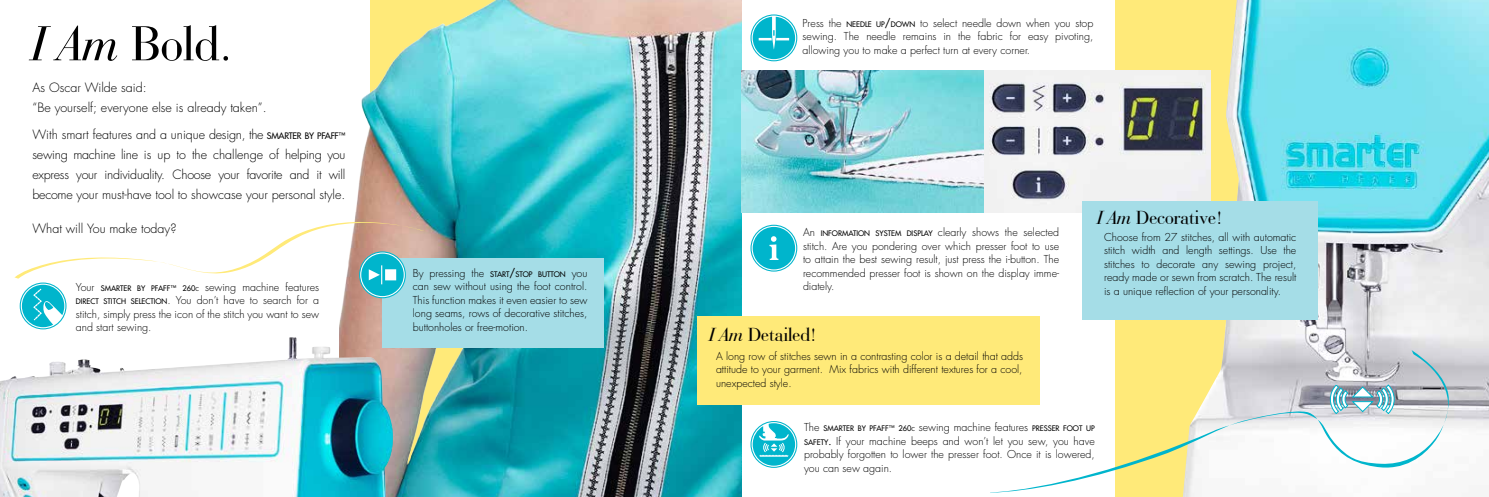
<style>
.page{position:relative;width:1489px;height:497px;background:#fff}
.page>*{position:absolute;margin:0;border:0;box-sizing:border-box;transform-origin:0 0}
.t1{font:51.25px "Bauer Bodoni BT";color:#000}
.t2{font:20px "Bauer Bodoni BT";color:#000}
.t3{font:300 12.5px/20px "Futura Std";color:#000}
.t4{font:300 10.62px/13.5px "Futura Std";color:#000;text-align:justify}
.t5{font:500 7.38px "Futura Std";color:#000}
.s1{font-weight:500;font-size:7.38px}
.s2{font-weight:500}
.s3{font-style:italic}
.s4{font-weight:500;font-size:8.75px}
.s5{font-weight:500;font-size:7.25px}
.s6{font-weight:500;font-size:6.25px}
.s7{font-weight:500;font-size:7.5px}
.s8{font-weight:500;font-size:5.25px}
.s9{font-weight:300;font-size:10.62px}
.s10{font-size:6.25px}
.s11{font-size:7.5px}
.s12{font-size:5.25px}
</style>
<div class="page">
<div style="left:1114px;top:0;width:369px;height:496px;background:#ffea79"></div>
<img style="left:1182px;top:0;width:306px;height:496px">
<img style="left:983px;top:70px;width:227px;height:142px">
<img style="left:339px;top:0;width:402px;height:496px">
<div style="left:696px;top:316px;width:343px;height:88px;background:#ffea79"></div>
<div style="left:382px;top:258px;width:222px;height:89px;background:#a5dde7"></div>
<div style="left:750px;top:224px;width:47px;height:47px;border:1px solid #00b5cc;border-radius:50%"></div>
<svg style="left:752px;top:226px;width:43px;height:43px"></svg>
<div style="left:750px;top:14px;width:47px;height:47px;border:1px solid #00b5cc;border-radius:50%"></div>
<svg style="left:752px;top:17px;width:43px;height:42px"></svg>
<svg style="left:14px;top:220px;width:411px;height:107px"></svg>
<img style="left:741px;top:70px;width:242px;height:142px">
<div style="left:1082px;top:201px;width:236px;height:118px;background:#a5dde7"></div>
<div style="left:750px;top:420px;width:47px;height:47px;border:1px solid #00b5cc;border-radius:50%"></div>
<svg style="left:752px;top:422px;width:43px;height:43px"></svg>
<svg style="left:989px;top:349px;width:476px;height:143px"></svg>
<svg style="left:1328px;top:384px;width:67px;height:28px;background:#97bcc7"></svg>
<img style="left:0;top:336px;width:394px;height:160px">
<svg style="left:1482px;top:494px;width:6px;height:2px"></svg>
<p class="t4" style="left:802px;top:16px;width:292px">Press the <span class="s1">NEEDLE UP</span><span class="s2">/</span><span class="s1">DOWN</span> to select needle down when you stop sewing. The needle remains in the fabric for easy pivoting, allowing you to make a perfect turn at every corner.</p>
<h1 class="t1" style="left:32px;top:12px;width:201px"><span class="s3">I Am</span> Bold.</h1>
<p class="t3" style="left:32px;top:77px;width:235px">As Oscar Wilde said:<br>“Be yourself; everyone else is already taken”.</p>
<p class="t3" style="left:32px;top:124px;width:314px;text-align:justify">With smart features and a unique design, the <span class="s4">SMARTER BY PFAFF</span><span class="s5">™ </span>sewing machine line is up to the challenge of helping you express your individuality. Choose your favorite and it will become your must-have tool to showcase your personal style.</p>
<p class="t3" style="left:32px;top:219px;width:145px">What will You make today?</p>
<h2 class="t2" style="left:1097px;top:205px;width:126px"><span class="s3">I Am</span> Decorative!</h2>
<p class="t4" style="left:1103px;top:230px;width:194px">Choose from 27 stitches, all with automatic stitch width and length settings. Use the stitches to decorate any sewing project, ready made or sewn from scratch. The result is a unique reflection of your personality.</p>
<p class="t4" style="left:803px;top:225px;width:257px">An <span class="s1">INFORMATION SYSTEM DISPLAY</span> clearly shows the selected stitch. Are you pondering over which presser foot to use to attain the best sewing result, just press the i-button. The recommended presser foot is shown on the display imme-</p>
<p class="t4" style="left:413px;top:266px;width:176px">By pressing the <span class="s1">START</span><span class="s2">/</span><span class="s1">STOP BUTTON</span> you can sew without using the foot control.<br>This function makes it even easier to sew long seams, rows of decorative stitches, buttonholes or free-motion.</p>
<p class="t4" style="left:76px;top:280px;width:245px">Your <span class="s1">SMARTER BY PFAFF</span><span class="s6">™</span> <span class="s7">260</span><span class="s8">C</span> sewing machine features</p>
<p class="t4" style="left:803px;top:279px;width:33px">diately.</p>
<p class="t4" style="left:76px;top:293px;width:245px"><span class="s1">DIRECT STITCH SELECTION</span>. You don’t have to search for a stitch, simply press the icon of the stitch you want to sew and start sewing.</p>
<h2 class="t2" style="left:709px;top:321px;width:109px"><span class="s3">I Am</span> Detailed!</h2>
<p class="t4" style="left:716px;top:349px;width:308px">A long row of stitches sewn in a contrasting color is a detail that adds attitude to your garment. Mix fabrics with different textures for a cool, unexpected style.</p>
<p class="t5" style="left:804px;top:423px;width:292px"><span class="s9">The</span> SMARTER BY PFAFF<span class="s10">™</span> <span class="s11">260</span><span class="s12">C</span> <span class="s9">sewing machine features</span> PRESSER FOOT UP</p>
<p class="t4" style="left:804px;top:433px;width:292px"><span class="s1">SAFETY</span><span class="s2">.</span> If your machine beeps and won’t let you sew, you have probably forgotten to lower the presser foot. Once it is lowered, you can sew again.</p>
</div>
